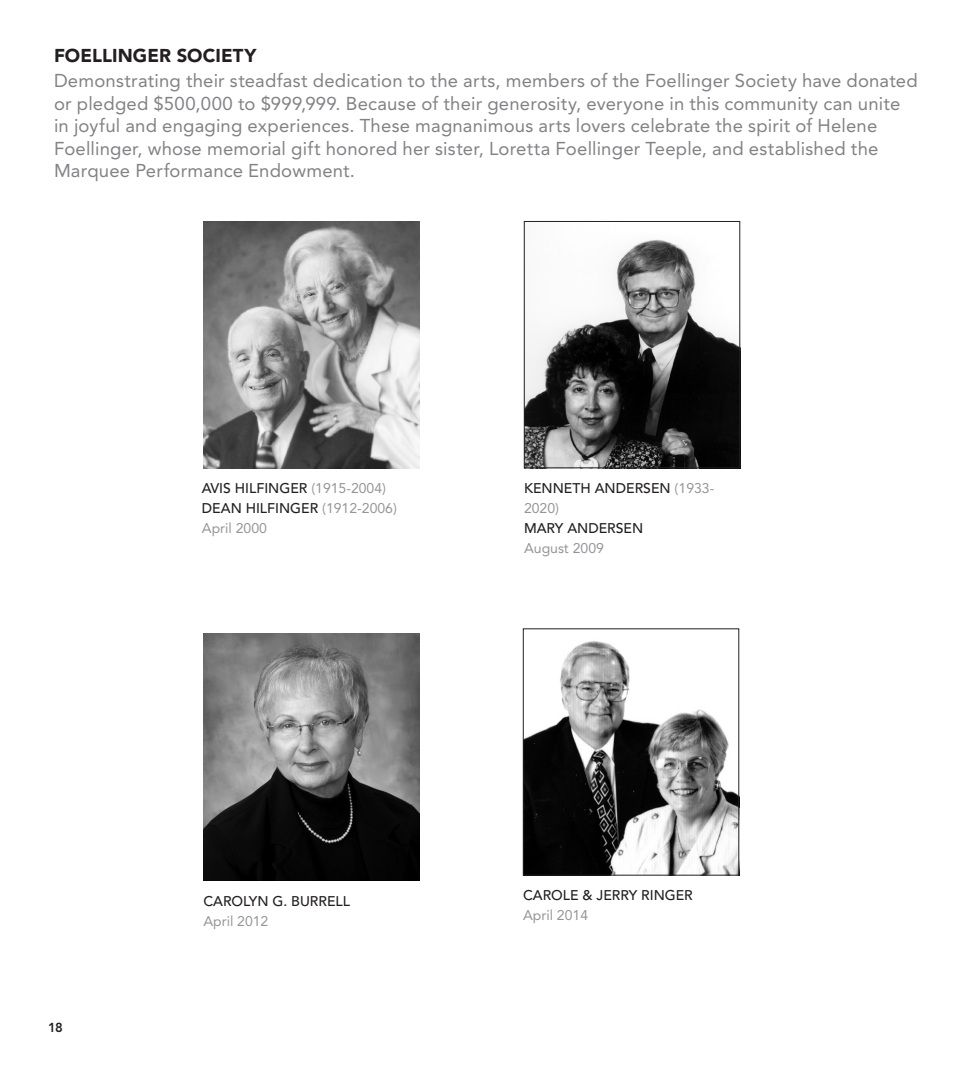
<style>
.page{position:relative;width:972px;height:1080px;background:#fff}
.page>*{position:absolute;margin:0;border:0;box-sizing:border-box;transform-origin:0 0}
.t1{font:18.4px/22.4px "Avenir LT Pro";letter-spacing:.01em;color:#808285}
.t2{font:900 18.4px "Avenir LT Pro";letter-spacing:.005em;color:#231f20}
.t3{font:14px/20px "Avenir LT Pro";color:#939598}
.t4{font:500 14px/20px "Avenir LT Pro";color:#231f20}
.t5{font:800 13px "Avenir LT Pro";color:#231f20}
.s1{font-weight:500;color:#231f20}
.s2{font-weight:400;color:#939598}
</style>
<div class="page">
<img style="left:526px;top:239px;width:212px;height:227px">
<div style="left:524px;top:221px;width:216px;height:247px;border:1px solid #231f20"></div>
<img style="left:203px;top:221px;width:216px;height:247px">
<img style="left:203px;top:633px;width:216px;height:247px">
<img style="left:525px;top:641px;width:212px;height:232px">
<div style="left:523px;top:629px;width:216px;height:246px;border:1px solid #231f20"></div>
<p class="t2" style="left:54px;top:44px;width:204px">FOELLINGER SOCIETY</p>
<p class="t1" style="left:54px;top:70px;width:865px">Demonstrating their steadfast dedication to the arts, members of the Foellinger Society have donated or pledged $500,000 to $999,999. Because of their generosity, everyone in this community can unite in joyful and engaging experiences. These magnanimous arts lovers celebrate the spirit of Helene Foellinger, whose memorial gift honored her sister, Loretta Foellinger Teeple, and established the Marquee Performance Endowment.</p>
<p class="t5" style="left:48px;top:1020px;width:16px">18</p>
<p class="t3" style="left:202px;top:478px;width:197px"><span class="s1">AVIS HILFINGER</span> (1915-2004)<br><span class="s1">DEAN HILFINGER</span> (1912-2006)<br>April 2000</p>
<p class="t4" style="left:524px;top:478px;width:192px">KENNETH ANDERSEN <span class="s2">(1933-<br>2020)</span></p>
<p class="t4" style="left:524px;top:518px;width:121px">MARY ANDERSEN</p>
<p class="t3" style="left:524px;top:538px;width:81px">August 2009</p>
<p class="t4" style="left:203px;top:892px;width:148px">CAROLYN G. BURRELL</p>
<p class="t3" style="left:203px;top:911px;width:67px">April 2012</p>
<p class="t4" style="left:523px;top:885px;width:171px">CAROLE &amp; JERRY RINGER</p>
<p class="t3" style="left:523px;top:905px;width:67px">April 2014</p>
</div>
